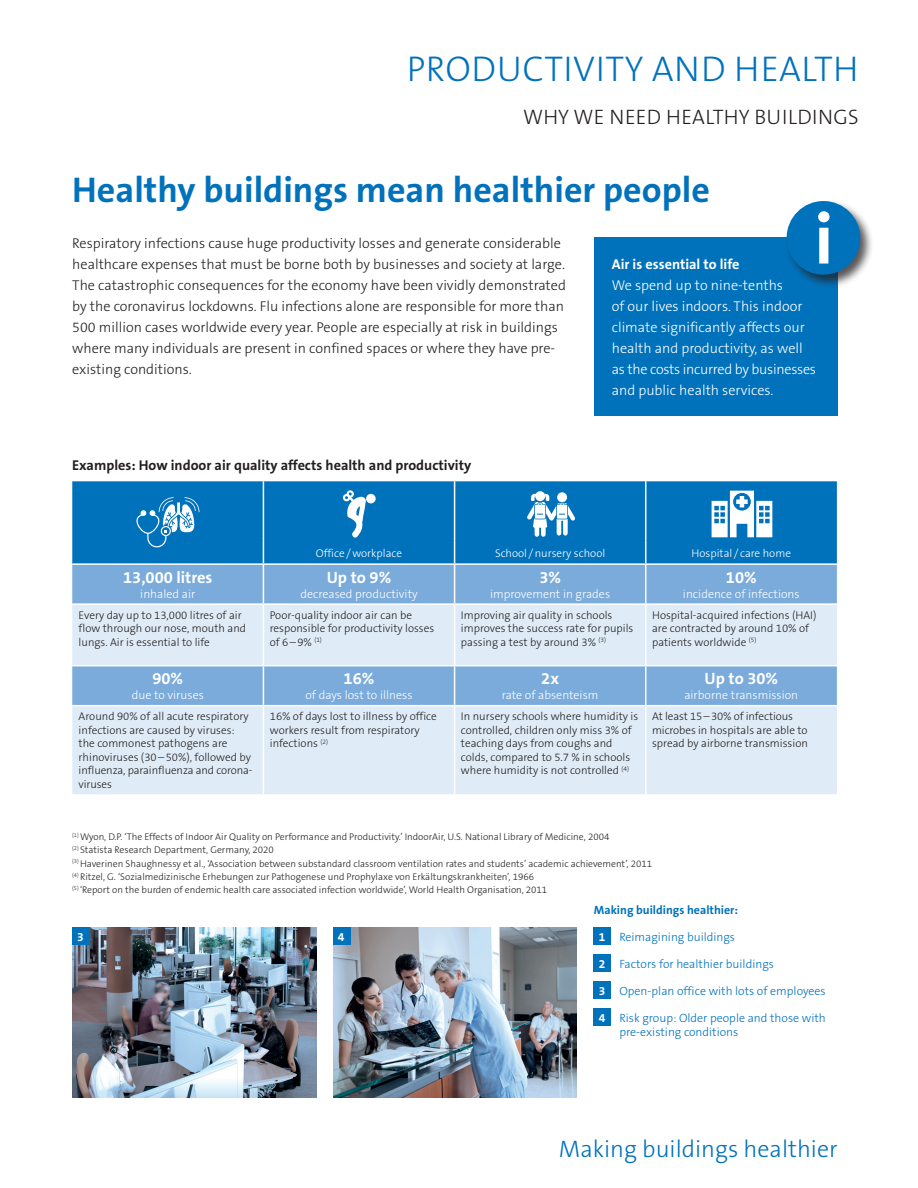
<style>
.page{position:relative;width:918px;height:1188px;background:#fff}
.page>*{position:absolute;margin:0;border:0;box-sizing:border-box;transform-origin:0 0}
.FL_TheSansB_W3-light{font:700 72px "The Sans B W7";color:#fff}
.HL_bold_TheSansB_W7{font:700 36px "The Sans B W7";color:#0072bc}
.HL_groß_TheSansB_W3{font:300 36px "The Sans B W3";letter-spacing:.015em;color:#0072bc}
.FL_TheSansB_W3-light-2{font:300 24px "The Sans B W3";color:#0072bc}
.HL_klein_TheSansB_W3{font:300 21px "The Sans B W3";letter-spacing:.015em;color:#231f20}
.Bildunterschrift{font:700 16.5px "The Sans B W7";color:#fff}
.FL_TheSansB_W3-light-3{font:300 14.25px/21px "The Sans B W3";color:#231f20}
.FL_TheSansB_W3-light-4{font:300 14.25px/21px "The Sans B W3";color:#fff}
.FL_TheSansB_W3-light-5{font:700 14.25px "The Sans B W7";color:#231f20}
.SL_TheSansB_W7-bold{font:700 14.25px "The Sans B W7";color:#fff}
.Bildunterschrift-2{font:300 12px "The Sans B W3";color:#fff}
.Bildunterschrift-3{font:300 12px/13.5px "The Sans B W3";color:#0072bc}
.Bildunterschrift-4{font:700 12px "The Sans B W7";color:#0072bc}
.FL_TheSansB_W3-light-6{font:700 12px "The Sans B W7";color:#fff}
.FL_TheSansB_W3-light-7{font:300 11.25px/13.5px "The Sans B W3";color:#231f20}
.FL_TheSansB_W3-light-8{font:300 11.25px "The Sans B W3";color:#fff}
.FL_TheSansB_W3-light-9{font:300 9.75px "The Sans B W3";color:#231f20}
</style>
<div class="page">
<img style="left:333px;top:928px;width:244px;height:170px">
<div style="left:333px;top:928px;width:17px;height:17px;background:#0072bc"></div>
<img style="left:72px;top:928px;width:244px;height:170px">
<div style="left:72px;top:928px;width:17px;height:17px;background:#0072bc"></div>
<div style="left:594px;top:928px;width:17px;height:17px;background:#0072bc"></div>
<div style="left:594px;top:955px;width:17px;height:17px;background:#0072bc"></div>
<div style="left:594px;top:982px;width:17px;height:17px;background:#0072bc"></div>
<div style="left:594px;top:1009px;width:17px;height:17px;background:#0072bc"></div>
<div style="left:594px;top:238px;width:244px;height:178px;background:#0072bc"></div>
<div style="left:784px;top:199px;width:91px;height:90px;background:#231f20;opacity:.75"></div>
<div style="left:787px;top:201px;width:73px;height:74px;background:#0072bc;border-radius:50%"></div>
<div style="left:72px;top:481px;width:765px;height:82px;background:#0072bc"></div>
<div style="left:72px;top:565px;width:765px;height:38px;background:#7aabdb"></div>
<svg style="left:72px;top:605px;width:765px;height:189px;background:#cadef1"></svg>
<hr style="left:263px;top:481px;width:1px;height:60px;background:#fff">
<hr style="left:454px;top:481px;width:1px;height:60px;background:#fff">
<hr style="left:645px;top:481px;width:1px;height:60px;background:#fff">
<svg style="left:263px;top:541px;width:1px;height:22px"></svg>
<svg style="left:454px;top:541px;width:1px;height:22px"></svg>
<svg style="left:645px;top:541px;width:1px;height:22px"></svg>
<hr style="left:263px;top:565px;width:1px;height:38px;background:#fff">
<hr style="left:454px;top:565px;width:1px;height:38px;background:#fff">
<hr style="left:645px;top:565px;width:1px;height:38px;background:#fff">
<hr style="left:263px;top:605px;width:1px;height:60px;background:#fff">
<hr style="left:454px;top:605px;width:1px;height:60px;background:#fff">
<hr style="left:645px;top:605px;width:1px;height:60px;background:#fff">
<hr style="left:72px;top:665px;width:191px;height:1px;background:#fff">
<hr style="left:263px;top:665px;width:192px;height:1px;background:#fff">
<hr style="left:263px;top:666px;width:1px;height:39px;background:#fff">
<hr style="left:455px;top:665px;width:191px;height:1px;background:#fff">
<hr style="left:454px;top:666px;width:1px;height:39px;background:#fff">
<hr style="left:646px;top:665px;width:191px;height:1px;background:#fff">
<hr style="left:645px;top:666px;width:1px;height:39px;background:#fff">
<hr style="left:72px;top:705px;width:191px;height:1px;background:#fff">
<hr style="left:263px;top:705px;width:192px;height:1px;background:#fff">
<hr style="left:263px;top:706px;width:1px;height:88px;background:#fff">
<hr style="left:455px;top:705px;width:191px;height:1px;background:#fff">
<hr style="left:454px;top:706px;width:1px;height:88px;background:#fff">
<hr style="left:646px;top:705px;width:191px;height:1px;background:#fff">
<hr style="left:645px;top:706px;width:1px;height:88px;background:#fff">
<svg style="left:136px;top:497px;width:63px;height:50px;background:#3e94cc"></svg>
<div style="left:366px;top:494px;width:10px;height:9px;background:#fff;border-radius:50%"></div>
<svg style="left:343px;top:490px;width:23px;height:50px"></svg>
<svg style="left:527px;top:491px;width:48px;height:46px"></svg>
<svg style="left:712px;top:491px;width:60px;height:46px"></svg>
<p class="HL_groß_TheSansB_W3" style="left:407px;top:45px;width:453px">PRODUCTIVITY AND HEALTH</p>
<p class="HL_klein_TheSansB_W3" style="left:523px;top:103px;width:337px">WHY WE NEED HEALTHY BUILDINGS</p>
<p class="HL_bold_TheSansB_W7" style="left:72px;top:167px;width:639px">Healthy buildings mean healthier people</p>
<p class="FL_TheSansB_W3-light-3" style="left:72px;top:233px;width:495px">Respiratory infections cause huge productivity losses and generate considerable healthcare expenses that must be borne both by businesses and society at large.<br>The catastrophic consequences for the economy have been vividly demonstrated by the coronavirus lockdowns. Flu infections alone are responsible for more than 500 million cases worldwide every year. People are especially at risk in buildings where many individuals are present in confined spaces or where they have pre&shy;existing conditions.</p>
<p class="FL_TheSansB_W3-light" style="left:814px;top:193px;width:21px">i</p>
<p class="SL_TheSansB_W7-bold" style="left:612px;top:255px;width:129px">Air is essential to life</p>
<p class="FL_TheSansB_W3-light-4" style="left:612px;top:275px;width:206px">We spend up to nine-tenths<br>of our lives indoors. This indoor climate significantly affects our health and productivity, as well as the costs incurred by businesses and public health services.</p>
<p class="FL_TheSansB_W3-light-5" style="left:72px;top:456px;width:400px">Examples: How indoor air quality affects health and productivity</p>
<p class="Bildunterschrift" style="left:123px;top:567px;width:91px">13,000 litres</p>
<p class="Bildunterschrift-2" style="left:140px;top:586px;width:57px">inhaled air</p>
<p class="FL_TheSansB_W3-light-8" style="left:316px;top:546px;width:88px">Office/workplace</p>
<p class="FL_TheSansB_W3-light-8" style="left:495px;top:546px;width:112px">School /nursery school</p>
<p class="FL_TheSansB_W3-light-8" style="left:692px;top:546px;width:101px">Hospital / care home</p>
<p class="Bildunterschrift" style="left:327px;top:567px;width:66px">Up to 9%</p>
<p class="Bildunterschrift-2" style="left:300px;top:586px;width:119px">decreased productivity</p>
<p class="Bildunterschrift" style="left:539px;top:567px;width:23px">3%</p>
<p class="Bildunterschrift-2" style="left:490px;top:586px;width:122px">improvement in grades</p>
<p class="Bildunterschrift" style="left:726px;top:567px;width:32px">10%</p>
<p class="Bildunterschrift-2" style="left:683px;top:586px;width:118px">incidence of infections</p>
<p class="FL_TheSansB_W3-light-7" style="left:79px;top:608px;width:169px">Every day up to 13,000 litres of air flow through our nose, mouth and lungs. Air is essential to life</p>
<p class="FL_TheSansB_W3-light-7" style="left:270px;top:608px;width:166px">Poor-quality indoor air can be responsible for productivity losses of 6–9% <sup>(1)</sup></p>
<p class="FL_TheSansB_W3-light-7" style="left:461px;top:608px;width:174px">Improving air quality in schools improves the success rate for pupils passing a test by around 3% <sup>(3)</sup></p>
<p class="FL_TheSansB_W3-light-7" style="left:652px;top:608px;width:166px">Hospital-acquired infections (HAI) are contracted by around 10% of patients worldwide <sup>(5)</sup></p>
<p class="Bildunterschrift" style="left:153px;top:668px;width:32px">90%</p>
<p class="Bildunterschrift-2" style="left:132px;top:688px;width:74px">due to viruses</p>
<p class="Bildunterschrift" style="left:344px;top:668px;width:32px">16%</p>
<p class="Bildunterschrift-2" style="left:305px;top:688px;width:109px">of days lost to illness</p>
<p class="Bildunterschrift" style="left:705px;top:668px;width:75px">Up to 30%</p>
<p class="Bildunterschrift-2" style="left:684px;top:688px;width:115px">airborne transmission</p>
<p class="Bildunterschrift" style="left:541px;top:668px;width:19px">2x</p>
<p class="Bildunterschrift-2" style="left:502px;top:688px;width:98px">rate of absenteism</p>
<p class="FL_TheSansB_W3-light-7" style="left:79px;top:710px;width:175px">Around 90% of all acute respiratory infections are caused by viruses: the commonest pathogens are rhinoviruses (30–50%), followed by influenza, parainfluenza and corona&shy;viruses</p>
<p class="FL_TheSansB_W3-light-7" style="left:270px;top:710px;width:169px">16% of days lost to illness by office workers result from respiratory infections <sup>(2)</sup></p>
<p class="FL_TheSansB_W3-light-7" style="left:461px;top:710px;width:179px">In nursery schools where humidity is controlled, children only miss 3% of teaching days from coughs and colds, compared to 5.7 % in schools where humidity is not controlled <sup>(4)</sup></p>
<p class="FL_TheSansB_W3-light-7" style="left:652px;top:710px;width:157px">At least 15–30% of infectious microbes in hospitals are able to spread by airborne transmission</p>
<p class="FL_TheSansB_W3-light-9" style="left:72px;top:831px;width:539px"><sup>(1)</sup> Wyon, D.P. ‘The Effects of Indoor Air Quality on Performance and Productivity.’ IndoorAir, U.S. National Library of Medicine, 2004</p>
<p class="FL_TheSansB_W3-light-9" style="left:72px;top:844px;width:203px"><sup>(2)</sup> Statista Research Department, Germany, 2020</p>
<p class="FL_TheSansB_W3-light-9" style="left:72px;top:857px;width:581px"><sup>(3)</sup> Haverinen Shaughnessy et al., ‘Association between substandard classroom ventilation rates and students’ academic achievement’, 2011</p>
<p class="FL_TheSansB_W3-light-9" style="left:72px;top:870px;width:463px"><sup>(4)</sup> Ritzel, G. ‘Sozialmedizinische Erhebungen zur Pathogenese und Prophylaxe von Erkältungskrankheiten’, 1966</p>
<p class="FL_TheSansB_W3-light-9" style="left:72px;top:884px;width:477px"><sup>(5)</sup> ‘Report on the burden of endemic health care associated infection worldwide’, World Health Organisation, 2011</p>
<p class="FL_TheSansB_W3-light-6" style="left:77px;top:929px;width:8px">53</p>
<p class="FL_TheSansB_W3-light-6" style="left:338px;top:929px;width:8px">64</p>
<p class="Bildunterschrift-4" style="left:594px;top:902px;width:146px">Making buildings healthier:</p>
<p class="FL_TheSansB_W3-light-6" style="left:599px;top:929px;width:8px">1</p>
<p class="Bildunterschrift-3" style="left:619px;top:930px;width:117px">Reimagining buildings</p>
<p class="FL_TheSansB_W3-light-6" style="left:599px;top:956px;width:8px">2</p>
<p class="Bildunterschrift-3" style="left:619px;top:957px;width:156px">Factors for healthier buildings</p>
<p class="FL_TheSansB_W3-light-6" style="left:599px;top:983px;width:8px">3</p>
<p class="Bildunterschrift-3" style="left:619px;top:984px;width:208px">Open-plan office with lots of employees</p>
<p class="FL_TheSansB_W3-light-6" style="left:599px;top:1010px;width:8px">4</p>
<p class="Bildunterschrift-3" style="left:619px;top:1011px;width:208px">Risk group: Older people and those with pre-existing conditions</p>
<p class="FL_TheSansB_W3-light-2" style="left:559px;top:1134px;width:280px">Making buildings healthier</p>
</div>
